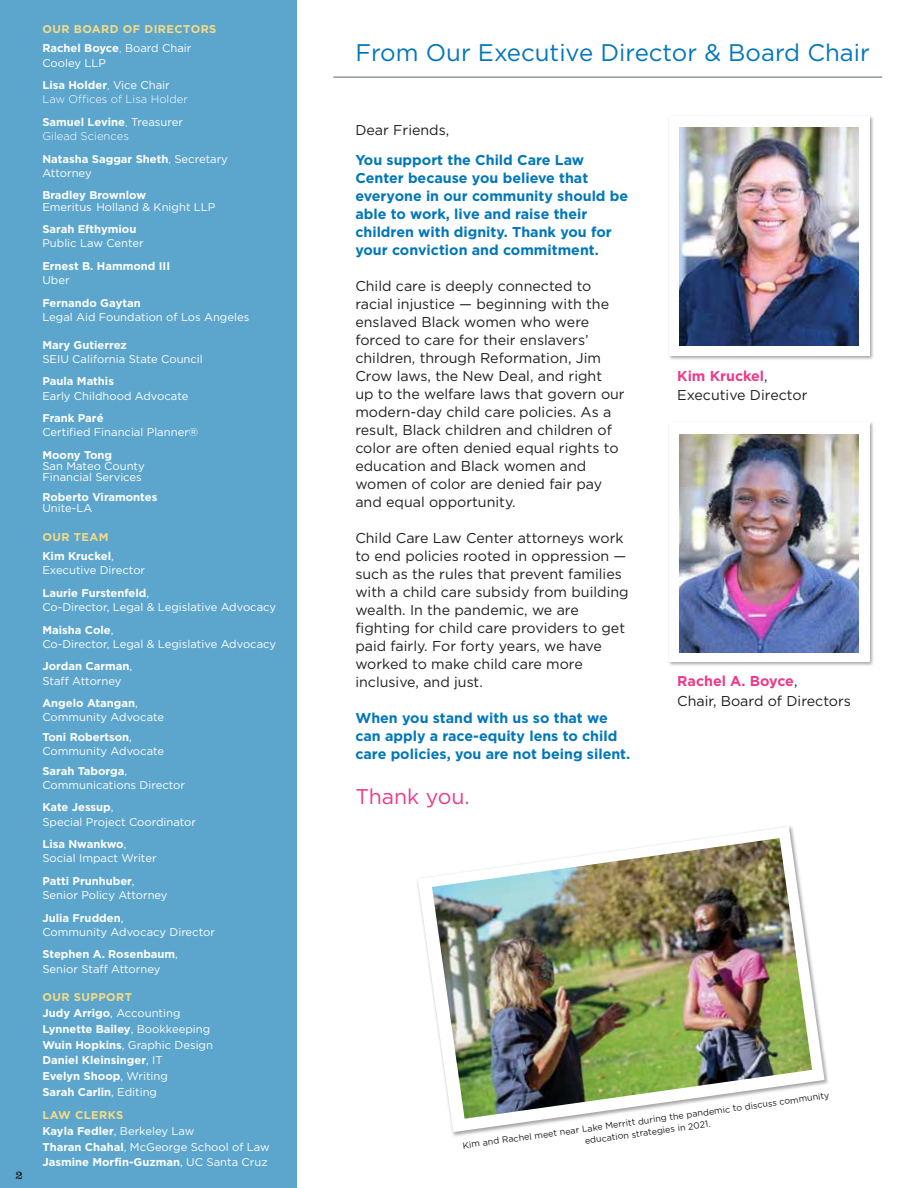
<style>
.page{position:relative;width:918px;height:1188px;background:#fff}
.page>*{position:absolute;margin:0;border:0;box-sizing:border-box;transform-origin:0 0}
.t1{font:24px "Gotham";color:#0077ba}
.t2{font:21.3px "Gotham";color:#ed3a8b}
.t3{font:14.25px/18px "Gotham";color:#231f20}
.t4{font:700 14.25px/18px "Gotham";color:#0077ba}
.t5{font:12px "Clarendon";color:#231f20}
.t6{font:11.25px/22.5px "Gotham";color:#fff}
.t7{font:700 11.25px/15.8px "Gotham";color:#fff}
.t8{font:300 11.25px/22.5px "Gotham";color:#fff}
.t9{font:700 11.25px/19.5px "Gotham";color:#f5db84}
.t10{font:9px/12px "Gotham";color:#231f20;text-align:center}
.s1{color:#fff}
.s2{font-weight:300;color:#fff}
.s3{font-weight:400;color:#fff}
.s4{font-weight:700}
.s5{font-weight:300}
.s6{font-weight:400}
.s7{color:#f5db84}
.s8{font-weight:700;color:#f5db84}
.s9{font-weight:700;color:#ed3a8b}
</style>
<div class="page">
<img style="left:668px;top:116px;width:205px;height:244px">
<div style="left:669px;top:117px;width:201px;height:239px;background:#fff"></div>
<img style="left:668px;top:422px;width:205px;height:244px">
<div style="left:669px;top:422px;width:201px;height:240px;background:#fff"></div>
<div style="left:0;top:0;width:297px;height:1188px;background:#5ca6ce"></div>
<hr style="left:333px;top:76px;width:549px;height:2px;background:#90989c">
<img style="left:679px;top:434px;width:179px;height:218px">
<img style="left:679px;top:127px;width:179px;height:219px">
<svg style="left:418px;top:827px;width:407px;height:305px"></svg>
<img style="left:432px;top:838px;width:380px;height:281px">
<p class="t5" style="left:16px;top:1168px;width:9px">2</p>
<p class="t9" style="left:42px;top:19px;width:176px">OUR BOARD OF DIRECTORS<br><span class="s1">Rachel Boyce</span><span class="s2">,</span> <span class="s3">Board Chair</span></p>
<p class="t6" style="left:42px;top:51px;width:129px">Cooley LLP<br><span class="s4">Lisa Holder</span><span class="s5">,</span> Vice Chair</p>
<p class="t8" style="left:42px;top:88px;width:147px">Law Offices of Lisa Holder<br><span class="s4">Samuel Levine</span>, <span class="s6">Treasurer</span></p>
<p class="t7" style="left:42px;top:125px;width:187px;line-height:22.5px"><span class="s5">Gilead Sciences<br></span>Natasha Saggar Sheth<span class="s5">,</span> <span class="s6">Secretary</span></p>
<p class="t6" style="left:42px;top:161px;width:51px">Attorney</p>
<p class="t7" style="left:42px;top:187px;width:105px">Bradley Brownlow</p>
<p class="t6" style="left:42px;top:195px;width:174px">Emeritus Holland &amp; Knight LLP</p>
<p class="t7" style="left:42px;top:221px;width:95px">Sarah Efthymiou</p>
<p class="t6" style="left:42px;top:232px;width:103px">Public Law Center</p>
<p class="t7" style="left:42px;top:258px;width:129px">Ernest B. Hammond III</p>
<p class="t6" style="left:42px;top:269px;width:29px">Uber</p>
<p class="t7" style="left:42px;top:294px;width:100px">Fernando Gaytan</p>
<p class="t6" style="left:42px;top:305px;width:208px">Legal Aid Foundation of Los Angeles</p>
<p class="t7" style="left:42px;top:337px;width:86px">Mary Gutierrez</p>
<p class="t6" style="left:42px;top:347px;width:162px">SEIU California State Council</p>
<p class="t7" style="left:42px;top:373px;width:73px">Paula Mathis</p>
<p class="t6" style="left:42px;top:384px;width:148px">Early Childhood Advocate</p>
<p class="t7" style="left:42px;top:410px;width:63px">Frank Paré</p>
<p class="t6" style="left:42px;top:421px;width:157px">Certified Financial Planner®</p>
<p class="t7" style="left:42px;top:447px;width:71px">Moony Tong</p>
<p class="t6" style="left:42px;top:460px;width:104px;line-height:11.2px">San Mateo County<br>Financial Services</p>
<p class="t7" style="left:42px;top:489px;width:116px">Roberto Viramontes</p>
<p class="t6" style="left:42px;top:497px;width:51px">Unite-LA</p>
<p class="t7" style="left:42px;top:527px;width:73px;line-height:19.5px"><span class="s7">OUR TEAM<br></span>Kim Kruckel<span class="s6">,</span></p>
<p class="t6" style="left:42px;top:559px;width:108px">Executive Director<br><span class="s4">Laurie Furstenfeld</span>,</p>
<p class="t6" style="left:42px;top:596px;width:235px">Co-Director, Legal &amp; Legislative Advocacy<br><span class="s4">Maisha Cole</span>,</p>
<p class="t6" style="left:42px;top:633px;width:235px">Co-Director, Legal &amp; Legislative Advocacy<br><span class="s4">Jordan Carman</span>,</p>
<p class="t6" style="left:42px;top:669px;width:97px">Staff Attorney<br><span class="s4">Angelo Atangan</span>,</p>
<p class="t6" style="left:42px;top:708px;width:123px;line-height:19.5px">Community Advocate<br><span class="s4">Toni Robertson</span>,</p>
<p class="t6" style="left:42px;top:741px;width:123px;line-height:19.5px">Community Advocate<br><span class="s4">Sarah Taborga</span>,</p>
<p class="t6" style="left:42px;top:774px;width:144px">Communications Director<br><span class="s4">Kate Jessup</span>,</p>
<p class="t6" style="left:42px;top:810px;width:155px">Special Project Coordinator<br><span class="s4">Lisa Nwankwo</span>,</p>
<p class="t6" style="left:42px;top:847px;width:116px">Social Impact Writer<br><span class="s4">Patti Prunhuber</span>,</p>
<p class="t6" style="left:42px;top:884px;width:127px">Senior Policy Attorney<br><span class="s4">Julia Frudden</span>,</p>
<p class="t6" style="left:42px;top:921px;width:174px">Community Advocacy Director<br><span class="s4">Stephen A. Rosenbaum</span>,</p>
<p class="t6" style="left:42px;top:957px;width:120px">Senior Staff Attorney</p>
<p class="t7" style="left:42px;top:989px;width:172px"><span class="s7">OUR SUPPORT<br></span>Judy Arrigo<span class="s6">, Accounting<br></span>Lynnette Bailey<span class="s6">, Bookkeeping<br></span>Wuin Hopkins<span class="s6">, Graphic Design<br></span>Daniel Kleinsinger<span class="s6">, IT<br></span>Evelyn Shoop<span class="s6">, Writing<br></span>Sarah Carlin<span class="s6">, Editing</span></p>
<p class="t6" style="left:42px;top:1107px;width:229px;line-height:15.8px"><span class="s8">LAW CLERKS<br></span><span class="s4">Kayla Fedler</span>, Berkeley Law<br><span class="s4">Tharan Chahal</span>, McGeorge School of Law<br><span class="s4">Jasmine Morfin-Guzman</span>, UC Santa Cruz</p>
<h1 class="t1" style="left:355px;top:39px;width:516px">From Our Executive Director &amp; Board Chair</h1>
<p class="t3" style="left:355px;top:120px;width:96px">Dear Friends,</p>
<p class="t4" style="left:355px;top:150px;width:274px">You support the Child Care Law Center because you believe that everyone in our community should be able to work, live and raise their children with dignity. Thank you for your conviction and commitment.</p>
<p class="t3" style="left:355px;top:276px;width:271px">Child care is deeply connected to racial injustice — beginning with the enslaved Black women who were forced to care for their enslavers’ children, through Reformation, Jim Crow laws, the New Deal, and right<br>up to the welfare laws that govern our modern-day child care policies. As a result, Black children and children of color are often denied equal rights to education and Black women and women of color are denied fair pay and equal opportunity.</p>
<p class="t3" style="left:355px;top:528px;width:275px">Child Care Law Center attorneys work to end policies rooted in oppression — such as the rules that prevent families with a child care subsidy from building wealth. In the pandemic, we are fighting for child care providers to get paid fairly. For forty years, we have worked to make child care more inclusive, and just.</p>
<p class="t4" style="left:355px;top:708px;width:276px">When you stand with us so that we can apply a race-equity lens to child care policies, you are not being silent.</p>
<h2 class="t2" style="left:355px;top:785px;width:116px">Thank you.</h2>
<p class="t3" style="left:677px;top:366px;width:132px;line-height:19.5px"><span class="s9">Kim Kruckel</span>,<br>Executive Director</p>
<p class="t3" style="left:677px;top:671px;width:175px;line-height:20.2px"><span class="s9">Rachel A. Boyce</span>,<br>Chair, Board of Directors</p>
<p class="t10" style="left:462px;top:1140px;width:371px;rotate:-8deg">K im and R achel meet near Lake M erritt during the pandemic to discuss community education strategies in 20 21.</p>
</div>
